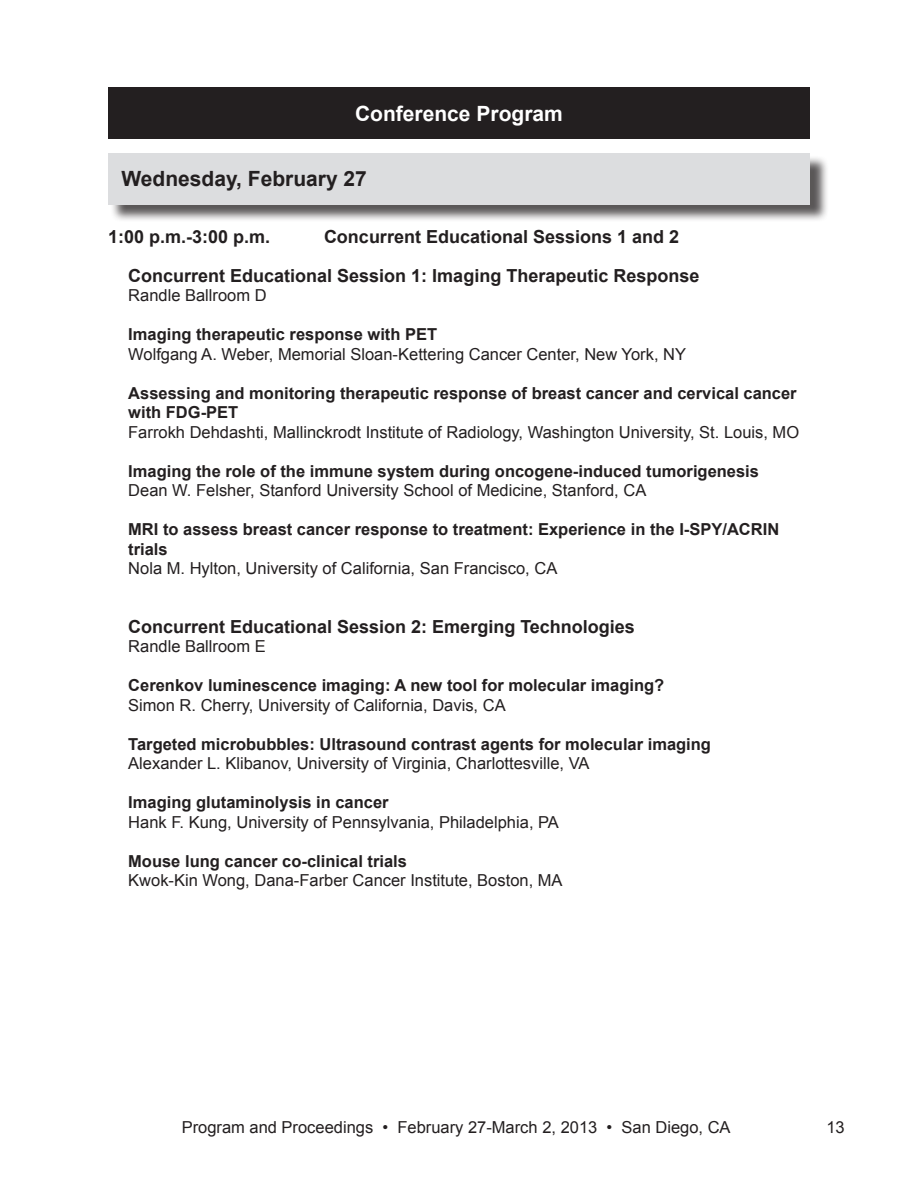
<style>
.page{position:relative;width:918px;height:1188px;background:#fff}
.page>*{position:absolute;margin:0;border:0;box-sizing:border-box;transform-origin:0 0}
.t1{font:700 21px "Arial";color:#231f20}
.t2{font:700 21px "Arial";color:#fff}
.t3{font:700 18px/39px "Arial";color:#231f20}
.t4{font:16.5px "Arial";color:#231f20}
.t5{font:700 16.5px/19.5px "Arial";color:#231f20}
</style>
<div class="page">
<div style="left:110px;top:155px;width:719px;height:68px;background:#231f20;opacity:.75"></div>
<div style="left:108px;top:153px;width:702px;height:51px;background:#dcdddf"></div>
<div style="left:108px;top:88px;width:702px;height:51px;background:#231f20"></div>
<p class="t2" style="left:355px;top:99px;width:209px">Conference Program</p>
<p class="t1" style="left:122px;top:165px;width:247px">Wednesday, February 27</p>
<p class="t3" style="left:128px;top:217px;width:573px;text-indent:196px">Concurrent Educational Sessions 1 and 2<br>Concurrent Educational Session 1: Imaging Therapeutic Response</p>
<p class="t4" style="left:128px;top:285px;width:140px">Randle Ballroom D</p>
<p class="t5" style="left:128px;top:325px;width:310px">Imaging therapeutic response with PET</p>
<p class="t4" style="left:128px;top:343px;width:559px">Wolfgang A. Weber, Memorial Sloan-Kettering Cancer Center, New York, NY</p>
<p class="t5" style="left:128px;top:384px;width:670px">Assessing and monitoring therapeutic response of breast cancer and cervical cancer with FDG-PET</p>
<p class="t4" style="left:128px;top:421px;width:672px">Farrokh Dehdashti, Mallinckrodt Institute of Radiology, Washington University, St. Louis, MO</p>
<p class="t5" style="left:128px;top:462px;width:632px">Imaging the role of the immune system during oncogene-induced tumorigenesis</p>
<p class="t4" style="left:128px;top:480px;width:520px">Dean W. Felsher, Stanford University School of Medicine, Stanford, CA</p>
<p class="t5" style="left:128px;top:520px;width:653px">MRI to assess breast cancer response to treatment: Experience in the I-SPY/ACRIN trials</p>
<p class="t4" style="left:128px;top:558px;width:431px">Nola M. Hylton, University of California, San Francisco, CA</p>
<p class="t3" style="left:108px;top:217px;width:164px">1:00 p.m.-3:00 p.m.</p>
<p class="t3" style="left:128px;top:607px;width:508px">Concurrent Educational Session 2: Emerging Technologies</p>
<p class="t4" style="left:128px;top:636px;width:139px">Randle Ballroom E</p>
<p class="t5" style="left:128px;top:676px;width:538px">Cerenkov luminescence imaging: A new tool for molecular imaging?</p>
<p class="t4" style="left:128px;top:694px;width:379px">Simon R. Cherry, University of California, Davis, CA</p>
<p class="t5" style="left:128px;top:735px;width:584px">Targeted microbubbles: Ultrasound contrast agents for molecular imaging</p>
<p class="t4" style="left:128px;top:753px;width:463px">Alexander L. Klibanov, University of Virginia, Charlottesville, VA</p>
<p class="t5" style="left:128px;top:793px;width:262px">Imaging glutaminolysis in cancer</p>
<p class="t4" style="left:128px;top:811px;width:432px">Hank F. Kung, University of Pennsylvania, Philadelphia, PA</p>
<p class="t5" style="left:128px;top:852px;width:280px">Mouse lung cancer co-clinical trials</p>
<p class="t4" style="left:128px;top:870px;width:436px">Kwok-Kin Wong, Dana-Farber Cancer Institute, Boston, MA</p>
<p class="t4" style="left:182px;top:1116px;width:550px">Program and Proceedings • February 27-March 2, 2013 • San Diego, CA</p>
<p class="t4" style="left:826px;top:1116px;width:20px">13</p>
</div>
